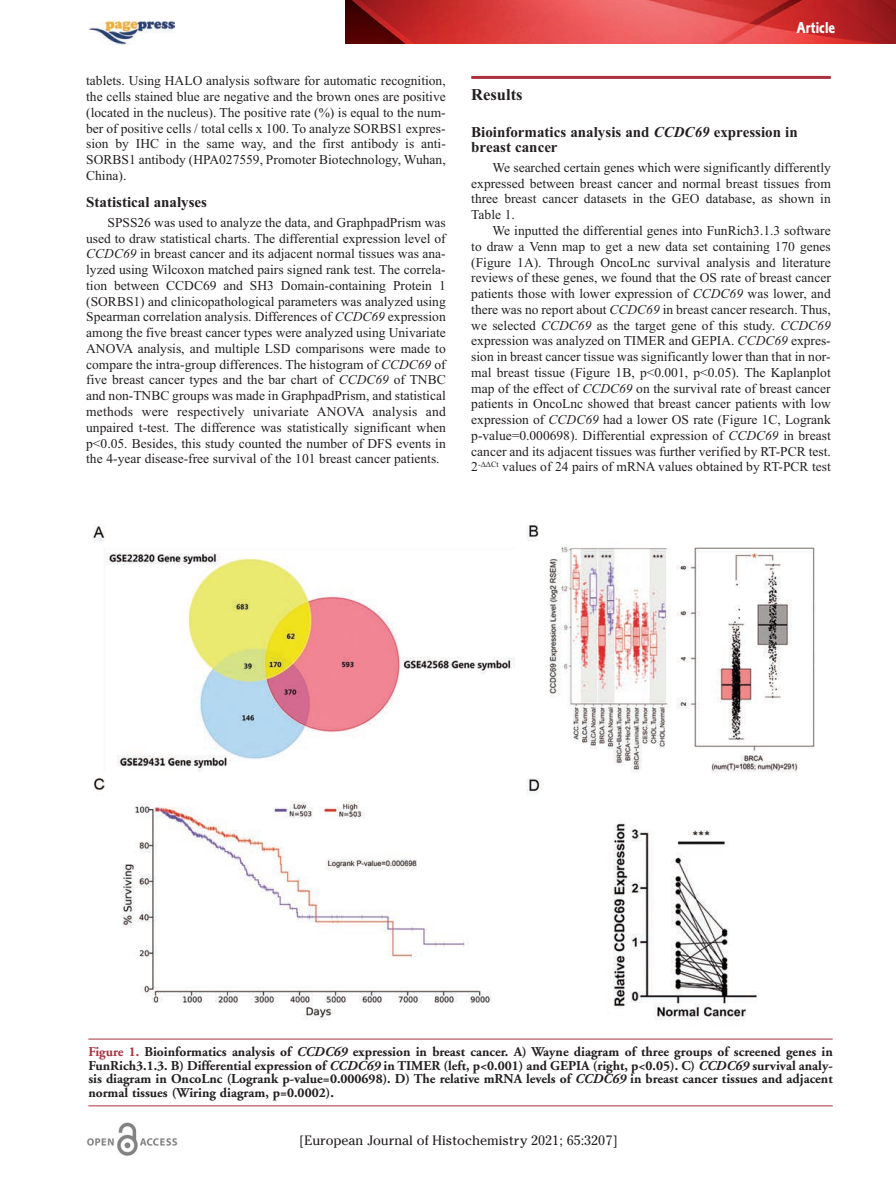
<style>
.page{position:relative;width:896px;height:1190px;background:#fff}
.page>*{position:absolute;margin:0;border:0;box-sizing:border-box;transform-origin:0 0}
.t1{font:16.5px "Corinthian Bold Condensed Plain";color:#fff}
.t2{font:700 16.5px "Times New Roman";color:#231f20}
.t3{font:700 15px/15px "Times New Roman";color:#231f20}
.t4{font:13.5px/15.8px "Times New Roman";color:#231f20;text-align:justify}
.t5{font:700 13.5px/13.5px "Adobe Garamond";color:#231f20;text-align:justify}
.t6{font:13.5px "Cheltenham";color:#231f20}
.s1{font-style:italic}
.s2{color:#aa323f}
</style>
<div class="page">
<svg style="left:345px;top:0;width:550px;height:43px;background:#cc3c3d"></svg>
<img style="left:90px;top:20px;width:84px;height:24px">
<hr style="left:471px;top:76px;width:359px;height:3px;background:#aa323f">
<img style="left:87px;top:1123px;width:91px;height:33px">
<hr style="left:88px;top:1038px;width:744px;height:1px;background:#aa323f">
<hr style="left:88px;top:1105px;width:744px;height:1px;background:#aa323f">
<img style="left:93px;top:524px;width:722px;height:496px">
<p class="t4" style="left:86px;top:73px;width:361px">tablets. Using HALO analysis software for automatic recognition, the cells stained blue are negative and the brown ones are positive (located in the nucleus). The positive rate (%) is equal to the num&shy;ber of positive cells / total cells x 100. To analyze SORBS1 expres&shy;sion by IHC in the same way, and the first antibody is anti-SORBS1 antibody (HPA027559, Promoter Biotechnology, Wuhan, China).</p>
<p class="t3" style="left:86px;top:194px;width:122px">Statistical analyses</p>
<p class="t4" style="left:86px;top:214px;width:361px;text-indent:21px">SPSS26 was used to analyze the data, and GraphpadPrism was used to draw statistical charts. The differential expression level of <span class="s1">CCDC69</span> in breast cancer and its adjacent normal tissues was ana&shy;lyzed using Wilcoxon matched pairs signed rank test. The correla&shy;tion between CCDC69 and SH3 Domain-containing Protein 1 (SORBS1) and clinicopathological parameters was analyzed using Spearman correlation analysis. Differences of <span class="s1">CCDC69</span> expression among the five breast cancer types were analyzed using Univariate ANOVA analysis, and multiple LSD comparisons were made to compare the intra-group differences. The histogram of <span class="s1">CCDC69</span> of five breast cancer types and the bar chart of <span class="s1">CCDC69</span> of TNBC and non-TNBC groups was made in GraphpadPrism, and statistical methods were respectively univariate ANOVA analysis and unpaired t-test. The difference was statistically significant when p&lt;0.05. Besides, this study counted the number of DFS events in the 4-year disease-free survival of the 101 breast cancer patients.</p>
<p class="t1" style="left:796px;top:22px;width:40px">Article</p>
<p class="t2" style="left:471px;top:85px;width:53px">Results</p>
<p class="t3" style="left:471px;top:124px;width:328px">Bioinformatics analysis and <span class="s1">CCDC69</span> expression in breast cancer</p>
<p class="t4" style="left:471px;top:159px;width:361px;text-indent:21px">We searched certain genes which were significantly differently expressed between breast cancer and normal breast tissues from three breast cancer datasets in the GEO database, as shown in Table 1.</p>
<p class="t4" style="left:471px;top:222px;width:361px;text-indent:21px">We inputted the differential genes into FunRich3.1.3 software to draw a Venn map to get a new data set containing 170 genes (Figure 1A). Through OncoLnc survival analysis and literature reviews of these genes, we found that the OS rate of breast cancer patients those with lower expression of <span class="s1">CCDC69</span> was lower, and there was no report about <span class="s1">CCDC69</span> in breast cancer research. Thus, we selected <span class="s1">CCDC69</span> as the target gene of this study. <span class="s1">CCDC69 </span>expression was analyzed on TIMER and GEPIA. <span class="s1">CCDC69</span> expres&shy;sion in breast cancer tissue was significantly lower than that in nor&shy;mal breast tissue (Figure 1B, p&lt;0.001, p&lt;0.05). The Kaplanplot map of the effect of <span class="s1">CCDC69</span> on the survival rate of breast cancer patients in OncoLnc showed that breast cancer patients with low expression of <span class="s1">CCDC69</span> had a lower OS rate (Figure 1C, Logrank p-value=0.000698). Differential expression of <span class="s1">CCDC69</span> in breast cancer and its adjacent tissues was further verified by RT-PCR test.<br>2<sup>-ΔΔCt</sup> values of 24 pairs of mRNA values obtained by RT-PCR test</p>
<p class="t5" style="left:88px;top:1046px;width:745px"><span class="s2">Figure 1.</span> Bioinformatics analysis of <span class="s1">CCDC69</span> expression in breast cancer. A) Wayne diagram of three groups of screened genes in FunRich3.1.3. B) Differential expression of <span class="s1">CCDC69</span> in TIMER (left, p&lt;0.001) and GEPIA (right, p&lt;0.05). C) <span class="s1">CCDC69</span> survival analy&shy;sis diagram in OncoLnc (Logrank p-value=0.000698). D) The relative mRNA levels of <span class="s1">CCDC69</span> in breast cancer tissues and adjacent normal tissues (Wiring diagram, p=0.0002).</p>
<p class="t6" style="left:299px;top:1132px;width:320px">[European Journal of Histochemistry 2021; 65:3207]</p>
</div>
